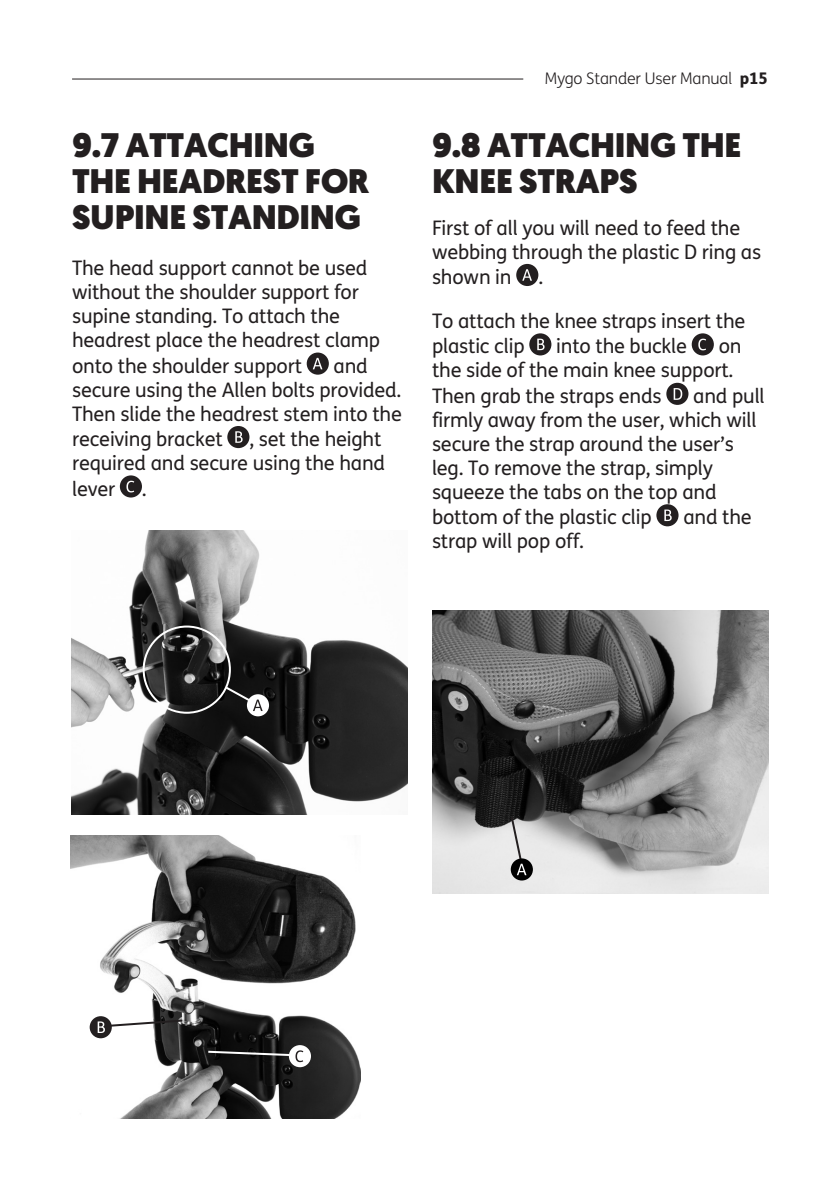
<style>
.page{position:relative;width:840px;height:1191px;background:#fff}
.page>*{position:absolute;margin:0;border:0;box-sizing:border-box;transform-origin:0 0}
.t1{font:900 34px/36px "Geomanist";letter-spacing:-.01em;color:#231f20}
.t2{font:20px/24.4px "FS Me";letter-spacing:-.01em;color:#231f20}
.t3{font:300 16px "FS Me";letter-spacing:-.01em;color:#231f20}
.s1{font-weight:800}
</style>
<div class="page">
<hr style="left:72px;top:79px;width:451px;height:1px;background:#231f20">
<div style="left:306px;top:352px;width:22px;height:23px;background:#231f20;border-radius:50%"></div>
<svg style="left:313px;top:358px;width:9px;height:11px"></svg>
<div style="left:227px;top:426px;width:22px;height:22px;background:#231f20;border-radius:50%"></div>
<svg style="left:235px;top:431px;width:7px;height:12px"></svg>
<div style="left:120px;top:475px;width:22px;height:22px;background:#231f20;border-radius:50%"></div>
<svg style="left:126px;top:481px;width:8px;height:11px"></svg>
<img style="left:71px;top:835px;width:289px;height:283px">
<img style="left:71px;top:530px;width:337px;height:284px">
<div style="left:142px;top:625px;width:89px;height:88px;border:2px solid #fff;border-radius:50%"></div>
<div style="left:247px;top:694px;width:22px;height:22px;background:#fff;border-radius:50%"></div>
<svg style="left:223px;top:685px;width:39px;height:26px"></svg>
<svg style="left:90px;top:1016px;width:22px;height:22px"></svg>
<svg style="left:98px;top:1018px;width:86px;height:15px"></svg>
<div style="left:289px;top:1045px;width:22px;height:22px;background:#fff;border-radius:50%"></div>
<svg style="left:206px;top:1049px;width:97px;height:13px"></svg>
<div style="left:516px;top:264px;width:22px;height:22px;background:#231f20;border-radius:50%"></div>
<svg style="left:522px;top:269px;width:9px;height:12px"></svg>
<div style="left:529px;top:333px;width:22px;height:22px;background:#231f20;border-radius:50%"></div>
<svg style="left:537px;top:339px;width:7px;height:11px"></svg>
<div style="left:691px;top:333px;width:22px;height:22px;background:#231f20;border-radius:50%"></div>
<svg style="left:698px;top:339px;width:7px;height:11px"></svg>
<div style="left:666px;top:383px;width:22px;height:22px;background:#231f20;border-radius:50%"></div>
<svg style="left:673px;top:388px;width:9px;height:12px"></svg>
<div style="left:656px;top:504px;width:22px;height:22px;background:#231f20;border-radius:50%"></div>
<svg style="left:664px;top:509px;width:7px;height:12px"></svg>
<img style="left:432px;top:610px;width:336px;height:283px">
<div style="left:510px;top:858px;width:22px;height:22px;background:#000;border-radius:50%"></div>
<svg style="left:509px;top:814px;width:17px;height:61px"></svg>
<p class="t1" style="left:72px;top:127px;width:299px">9.7 ATTACHING<br>THE HEADREST FOR<br>SUPINE STANDING</p>
<p class="t2" style="left:72px;top:256px;width:309px">The head support cannot be used without the shoulder support for supine standing. To attach the headrest place the headrest clamp onto the shoulder support</p>
<p class="t2" style="left:72px;top:353px;width:331px;text-indent:261px">and secure using the Allen bolts provided.<br>Then slide the headrest stem into the receiving bracket</p>
<p class="t2" style="left:72px;top:426px;width:314px;text-indent:177px">, set the height required and secure using the hand lever</p>
<p class="t2" style="left:142px;top:476px;width:6px">.</p>
<p class="t3" style="left:544px;top:67px;width:224px">Mygo Stander User Manual <span class="s1">p15</span></p>
<p class="t1" style="left:432px;top:127px;width:311px">9.8 ATTACHING THE<br>KNEE STRAPS</p>
<p class="t2" style="left:432px;top:215px;width:330px">First of all you will need to feed the webbing through the plastic D ring as shown in</p>
<p class="t2" style="left:538px;top:264px;width:6px">.</p>
<p class="t2" style="left:432px;top:308px;width:315px;line-height:25.4px">To attach the knee straps insert the plastic clip</p>
<p class="t2" style="left:556px;top:334px;width:132px">into the buckle</p>
<p class="t2" style="left:432px;top:334px;width:311px;text-indent:286px">on the side of the main knee support.<br>Then grab the straps ends</p>
<p class="t2" style="left:432px;top:383px;width:334px;text-indent:261px">and pull firmly away from the user, which will secure the strap around the user’s leg. To remove the strap, simply squeeze the tabs on the top and bottom of the plastic clip</p>
<p class="t2" style="left:683px;top:505px;width:70px">and the</p>
<p class="t2" style="left:432px;top:529px;width:153px">strap will pop off.</p>
</div>
